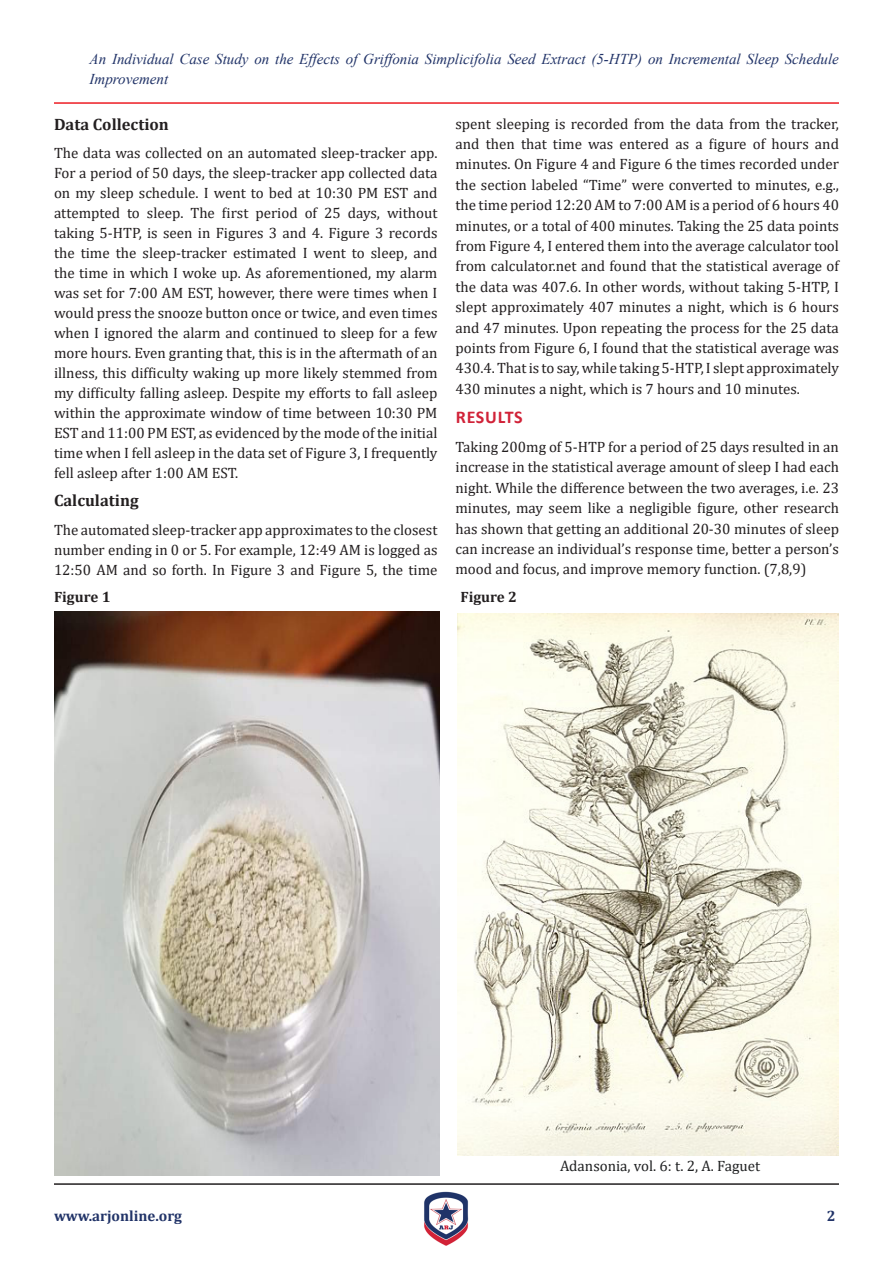
<style>
.page{position:relative;width:893px;height:1263px;background:#fff}
.page>*{position:absolute;margin:0;border:0;box-sizing:border-box;transform-origin:0 0}
.t1{font:700 18px "Calibri";letter-spacing:.035em;color:#d12238}
.t2{font:700 16.5px "Cambria";color:#231f20}
.t3{font:15px/20.4px "Cambria";color:#231f20;text-align:justify}
.t4{font:italic 15px/19.5px "Times New Roman";color:#213368}
.t5{font:15px "Cambria";color:#202122}
.t6{font:700 15px "Cambria";color:#213368}
.t7{font:700 15px "Cambria";color:#231f20}
</style>
<div class="page">
<img style="left:424px;top:1191px;width:45px;height:55px">
<hr style="left:54px;top:1183px;width:785px;height:2px;background:#231f20">
<hr style="left:54px;top:102px;width:785px;height:2px;background:#ed1c24">
<img style="left:54px;top:611px;width:385px;height:565px">
<img style="left:458px;top:613px;width:381px;height:542px">
<p class="t4" style="left:90px;top:49px;width:751px">An Individual Case Study on the Effects of Griffonia Simplicifolia Seed Extract (5-HTP) on Incremental Sleep Schedule<br>Improvement</p>
<p class="t2" style="left:54px;top:113px;width:116px">Data Collection</p>
<p class="t3" style="left:54px;top:143px;width:385px;line-height:20px">The data was collected on an automated sleep-tracker app.<br>For a period of 50 days, the sleep-tracker app collected data on my sleep schedule. I went to bed at 10:30 PM EST and attempted to sleep. The first period of 25 days, without taking 5-HTP, is seen in Figures 3 and 4. Figure 3 records the time the sleep-tracker estimated I went to sleep, and the time in which I woke up. As aforementioned, my alarm was set for 7:00 AM EST, however, there were times when I would press the snooze button once or twice, and even times when I ignored the alarm and continued to sleep for a few more hours. Even granting that, this is in the aftermath of an illness, this difficulty waking up more likely stemmed from my difficulty falling asleep. Despite my efforts to fall asleep within the approximate window of time between 10:30 PM EST and 11:00 PM EST, as evidenced by the mode of the initial time when I fell asleep in the data set of Figure 3, I frequently fell asleep after 1:00 AM EST.</p>
<p class="t2" style="left:54px;top:489px;width:86px">Calculating</p>
<p class="t3" style="left:54px;top:520px;width:385px;line-height:20px">The automated sleep-tracker app approximates to the closest number ending in 0 or 5. For example, 12:49 AM is logged as 12:50 AM and so forth. In Figure 3 and Figure 5, the time</p>
<p class="t3" style="left:455px;top:113px;width:385px">spent sleeping is recorded from the data from the tracker, and then that time was entered as a figure of hours and minutes. On Figure 4 and Figure 6 the times recorded under the section labeled “Time” were converted to minutes, e.g., the time period 12:20 AM to 7:00 AM is a period of 6 hours 40 minutes, or a total of 400 minutes. Taking the 25 data points from Figure 4, I entered them into the average calculator tool from calculator.net and found that the statistical average of the data was 407.6. In other words, without taking 5-HTP, I slept approximately 407 minutes a night, which is 6 hours and 47 minutes. Upon repeating the process for the 25 data points from Figure 6, I found that the statistical average was 430.4. That is to say, while taking 5-HTP, I slept approximately 430 minutes a night, which is 7 hours and 10 minutes.</p>
<p class="t1" style="left:456px;top:404px;width:68px">RESULTS</p>
<p class="t3" style="left:455px;top:437px;width:385px">Taking 200mg of 5-HTP for a period of 25 days resulted in an increase in the statistical average amount of sleep I had each night. While the difference between the two averages, i.e. 23 minutes, may seem like a negligible figure, other research has shown that getting an additional 20-30 minutes of sleep can increase an individual’s response time, better a person’s mood and focus, and improve memory function. (7,8,9)</p>
<p class="t7" style="left:54px;top:587px;width:58px">Figure 1</p>
<p class="t7" style="left:460px;top:587px;width:58px">Figure 2</p>
<p class="t5" style="left:560px;top:1157px;width:202px">Adansonia, vol. 6: t. 2, A. Faguet</p>
<p class="t6" style="left:54px;top:1205px;width:130px">www.arjonline.org</p>
<p class="t6" style="left:827px;top:1205px;width:10px">2</p>
</div>
